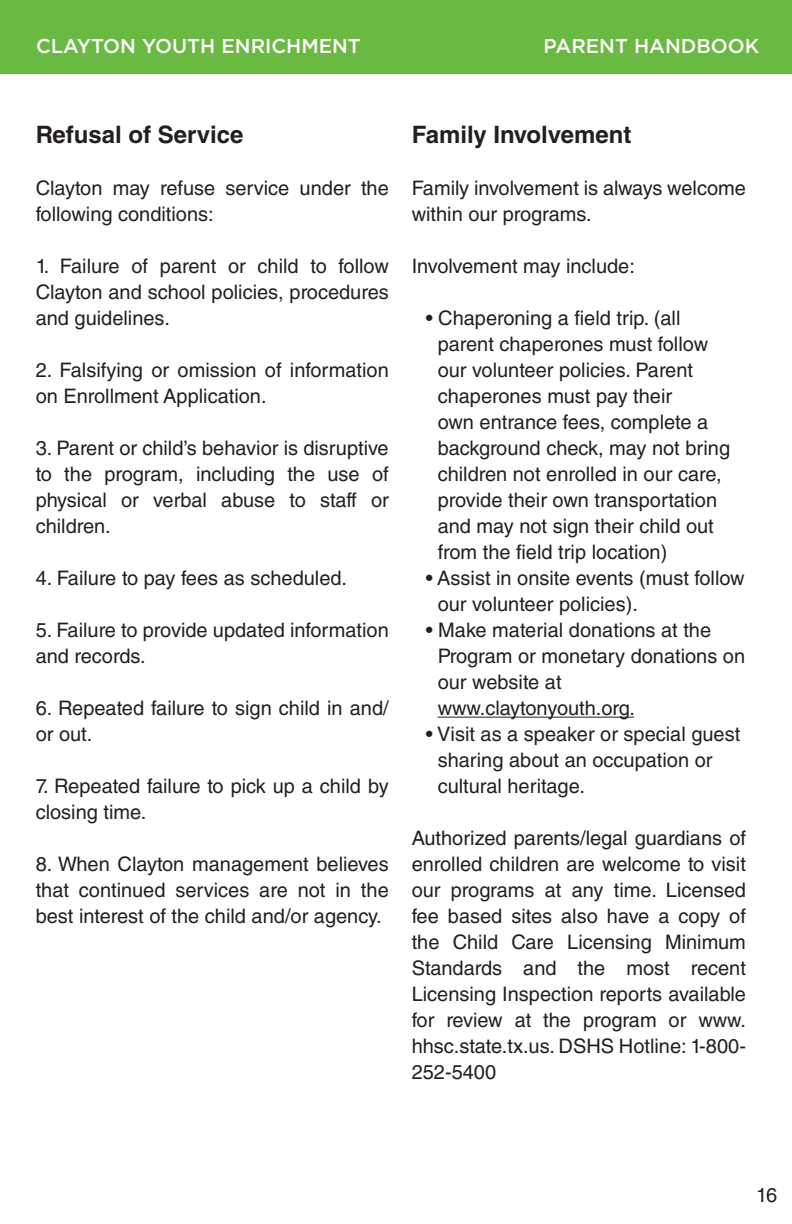
<style>
.page{position:relative;width:792px;height:1224px;background:#fff}
.page>*{position:absolute;margin:0;border:0;box-sizing:border-box;transform-origin:0 0}
.H3_Subheadline{font:700 24px "Helvetica LT Std";color:#231f20}
.Body_Copy{font:20px/26px "Helvetica LT Std";color:#231f20}
.Indented_Text{font:20px/26px "Helvetica LT Std";color:#231f20}
.t1{font:500 20px "Gotham";color:#fff}
</style>
<div class="page">
<div style="left:0;top:0;width:792px;height:73px;background:#6ab942"></div>
<hr style="left:438px;top:717px;width:196px;height:1px;background:#231f20">
<p class="t1" style="left:36px;top:33px;width:326px">CLAYTON YOUTH ENRICHMENT</p>
<p class="t1" style="left:544px;top:33px;width:217px">PARENT HANDBOOK</p>
<p class="H3_Subheadline" style="left:36px;top:120px;width:209px">Refusal of Service</p>
<p class="Body_Copy" style="left:36px;top:175px;width:355px">Clayton may refuse service under the following conditions:</p>
<p class="Body_Copy" style="left:36px;top:253px;width:355px;text-align:justify">1. Failure of parent or child to follow Clayton and school policies, procedures and guidelines.</p>
<p class="Body_Copy" style="left:36px;top:357px;width:355px">2. Falsifying or omission of information on Enrollment Application.</p>
<p class="Body_Copy" style="left:36px;top:435px;width:355px;text-align:justify">3. Parent or child’s behavior is disruptive to the program, including the use of physical or verbal abuse to staff or children.</p>
<p class="Body_Copy" style="left:36px;top:565px;width:313px">4. Failure to pay fees as scheduled.</p>
<p class="Body_Copy" style="left:36px;top:617px;width:355px">5. Failure to provide updated information and records.</p>
<p class="Body_Copy" style="left:36px;top:695px;width:355px">6. Repeated failure to sign child in and/ or out.</p>
<p class="Body_Copy" style="left:36px;top:773px;width:355px">7. Repeated failure to pick up a child by closing time.</p>
<p class="Body_Copy" style="left:36px;top:851px;width:355px;text-align:justify">8. When Clayton management believes that continued services are not in the best interest of the child and/or agency.</p>
<p class="H3_Subheadline" style="left:412px;top:120px;width:221px">Family Involvement</p>
<p class="Body_Copy" style="left:412px;top:175px;width:336px">Family involvement is always welcome within our programs.</p>
<p class="Body_Copy" style="left:412px;top:253px;width:225px">Involvement may include:</p>
<p class="Indented_Text" style="left:438px;top:305px;width:294px;text-indent:-12px">• Chaperoning a field trip. (all parent chaperones must follow our volunteer policies. Parent chaperones must pay their<br>own entrance fees, complete a background check, may not bring children not enrolled in our care, provide their own transportation and may not sign their child out from the field trip location)</p>
<p class="Indented_Text" style="left:438px;top:565px;width:309px;text-indent:-12px">• Assist in onsite events (must follow our volunteer policies).</p>
<p class="Indented_Text" style="left:438px;top:617px;width:309px;text-indent:-12px">• Make material donations at the<br>Program or monetary donations on our website at www.claytonyouth.org.</p>
<p class="Indented_Text" style="left:438px;top:721px;width:304px;text-indent:-12px">• Visit as a speaker or special guest sharing about an occupation or cultural heritage.</p>
<p class="Body_Copy" style="left:412px;top:825px;width:336px;text-align:justify">Authorized parents/legal guardians of enrolled children are welcome to visit our programs at any time. Licensed fee based sites also have a copy of the Child Care Licensing Minimum Standards and the most recent Licensing Inspection reports available for review at the program or www. hhsc.state.tx.us. DSHS Hotline: 1-800- 252-5400</p>
<p class="Body_Copy" style="left:756px;top:1182px;width:23px">16</p>
</div>
